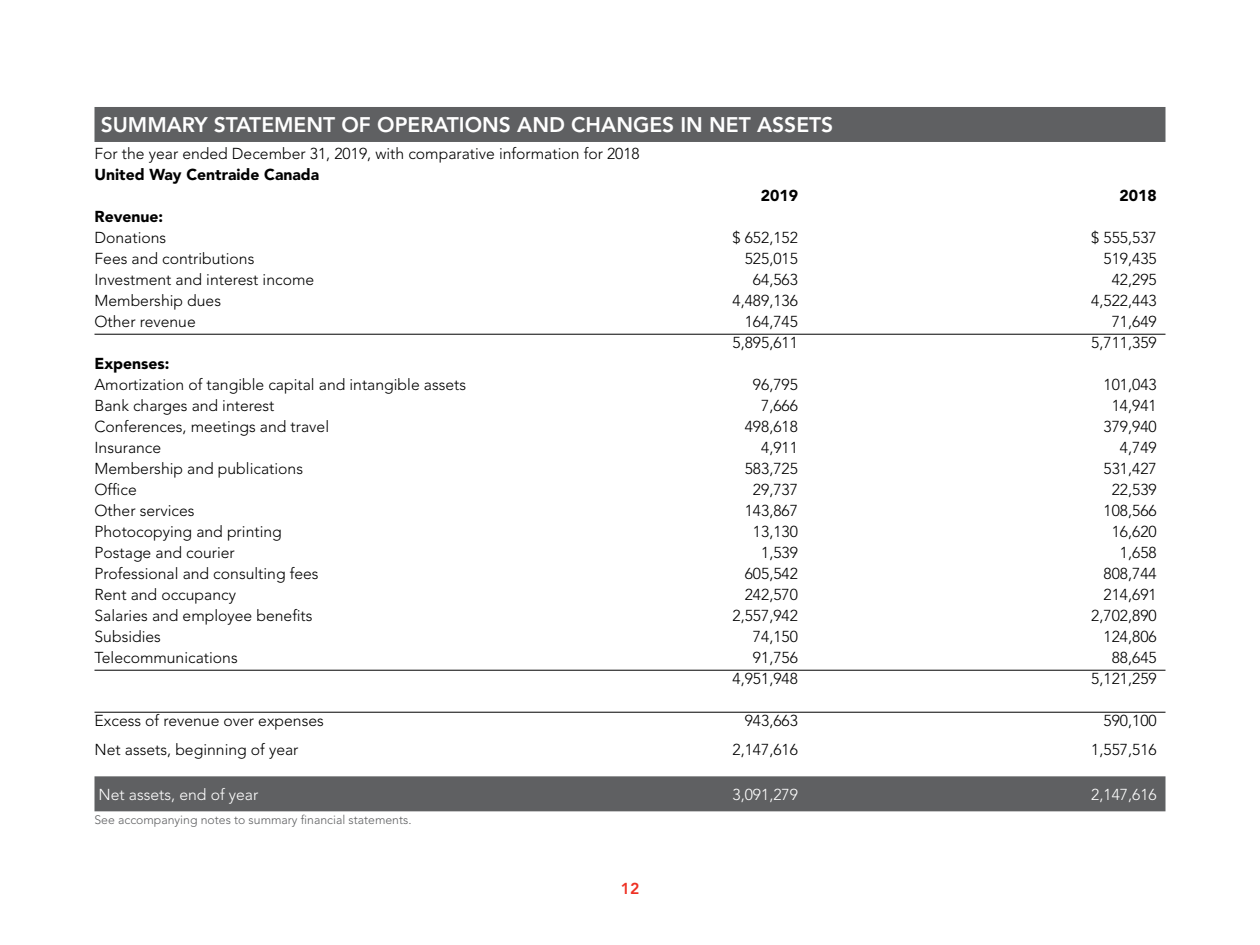
<style>
.page{position:relative;width:1260px;height:945px;background:#fff}
.page>*{position:absolute;margin:0;border:0;box-sizing:border-box;transform-origin:0 0}
.t1{font:800 21px "Avenir";color:#fff}
.t2{font:300 15.75px "Avenir";color:#000}
.t3{font:900 15.75px "Avenir";color:#000}
.t4{font:300 15.75px "Avenir";color:#fff}
.t5{font:800 15.75px "Avenir";color:#ee3124}
.t6{font:300 12.25px "Avenir";color:#5f6062}
</style>
<div class="page">
<div style="left:94px;top:107px;width:1072px;height:35px;background:#5f6062"></div>
<hr style="left:94px;top:334px;width:1072px;height:1px;background:#000">
<hr style="left:94px;top:670px;width:1072px;height:1px;background:#000">
<hr style="left:94px;top:712px;width:1072px;height:1px;background:#000">
<div style="left:94px;top:776px;width:1072px;height:35px;background:#5f6062"></div>
<h1 class="t1" style="left:101px;top:113px;width:734px">SUMMARY STATEMENT OF OPERATIONS AND CHANGES IN NET ASSETS</h1>
<p class="t2" style="left:94px;top:145px;width:547px">For the year ended December 31, 2019, with comparative information for 2018</p>
<p class="t3" style="left:94px;top:165px;width:226px">United Way Centraide Canada</p>
<p class="t3" style="left:761px;top:186px;width:39px">2019</p>
<p class="t3" style="left:1119px;top:186px;width:39px">2018</p>
<p class="t3" style="left:94px;top:207px;width:70px">Revenue:</p>
<p class="t2" style="left:94px;top:229px;width:73px">Donations</p>
<p class="t2" style="left:732px;top:229px;width:67px">$ 652,152</p>
<p class="t2" style="left:1091px;top:229px;width:67px">$ 555,537</p>
<p class="t2" style="left:94px;top:250px;width:161px">Fees and contributions</p>
<p class="t2" style="left:745px;top:250px;width:55px">525,015</p>
<p class="t2" style="left:1104px;top:250px;width:55px">519,435</p>
<p class="t2" style="left:94px;top:271px;width:221px">Investment and interest income</p>
<p class="t2" style="left:753px;top:271px;width:47px">64,563</p>
<p class="t2" style="left:1112px;top:271px;width:47px">42,295</p>
<p class="t2" style="left:94px;top:292px;width:128px">Membership dues</p>
<p class="t2" style="left:732px;top:292px;width:67px">4,489,136</p>
<p class="t2" style="left:1091px;top:292px;width:67px">4,522,443</p>
<p class="t2" style="left:94px;top:313px;width:103px">Other revenue</p>
<p class="t2" style="left:745px;top:313px;width:55px">164,745</p>
<p class="t2" style="left:1112px;top:313px;width:47px">71,649</p>
<p class="t2" style="left:732px;top:334px;width:67px">5,895,611</p>
<p class="t2" style="left:1091px;top:334px;width:67px">5,711,359</p>
<p class="t3" style="left:94px;top:354px;width:76px">Expenses:</p>
<p class="t2" style="left:94px;top:376px;width:373px">Amortization of tangible capital and intangible assets</p>
<p class="t2" style="left:753px;top:376px;width:47px">96,795</p>
<p class="t2" style="left:1104px;top:376px;width:55px">101,043</p>
<p class="t2" style="left:94px;top:397px;width:182px">Bank charges and interest</p>
<p class="t2" style="left:761px;top:397px;width:38px">7,666</p>
<p class="t2" style="left:1112px;top:397px;width:47px">14,941</p>
<p class="t2" style="left:94px;top:418px;width:236px">Conferences, meetings and travel</p>
<p class="t2" style="left:745px;top:418px;width:55px">498,618</p>
<p class="t2" style="left:1104px;top:418px;width:55px">379,940</p>
<p class="t2" style="left:94px;top:439px;width:68px">Insurance</p>
<p class="t2" style="left:761px;top:439px;width:38px">4,911</p>
<p class="t2" style="left:1120px;top:439px;width:38px">4,749</p>
<p class="t2" style="left:95px;top:460px;width:210px">Membership and publications</p>
<p class="t2" style="left:745px;top:460px;width:55px">583,725</p>
<p class="t2" style="left:1104px;top:460px;width:55px">531,427</p>
<p class="t2" style="left:95px;top:481px;width:44px">Office</p>
<p class="t2" style="left:753px;top:481px;width:47px">29,737</p>
<p class="t2" style="left:1112px;top:481px;width:47px">22,539</p>
<p class="t2" style="left:95px;top:502px;width:102px">Other services</p>
<p class="t2" style="left:745px;top:502px;width:55px">143,867</p>
<p class="t2" style="left:1104px;top:502px;width:55px">108,566</p>
<p class="t2" style="left:95px;top:523px;width:189px">Photocopying and printing</p>
<p class="t2" style="left:753px;top:523px;width:47px">13,130</p>
<p class="t2" style="left:1112px;top:523px;width:47px">16,620</p>
<p class="t2" style="left:95px;top:544px;width:142px">Postage and courier</p>
<p class="t2" style="left:761px;top:544px;width:38px">1,539</p>
<p class="t2" style="left:1120px;top:544px;width:38px">1,658</p>
<p class="t2" style="left:95px;top:565px;width:226px">Professional and consulting fees</p>
<p class="t2" style="left:745px;top:565px;width:55px">605,542</p>
<p class="t2" style="left:1104px;top:565px;width:55px">808,744</p>
<p class="t2" style="left:95px;top:586px;width:143px">Rent and occupancy</p>
<p class="t2" style="left:745px;top:586px;width:55px">242,570</p>
<p class="t2" style="left:1104px;top:586px;width:55px">214,691</p>
<p class="t2" style="left:95px;top:607px;width:219px">Salaries and employee benefits</p>
<p class="t2" style="left:733px;top:607px;width:67px">2,557,942</p>
<p class="t2" style="left:1091px;top:607px;width:67px">2,702,890</p>
<p class="t2" style="left:95px;top:628px;width:68px">Subsidies</p>
<p class="t2" style="left:753px;top:628px;width:47px">74,150</p>
<p class="t2" style="left:1104px;top:628px;width:55px">124,806</p>
<p class="t2" style="left:95px;top:649px;width:145px">Telecommunications</p>
<p class="t2" style="left:753px;top:649px;width:47px">91,756</p>
<p class="t2" style="left:1112px;top:649px;width:47px">88,645</p>
<p class="t2" style="left:733px;top:670px;width:67px">4,951,948</p>
<p class="t2" style="left:1091px;top:670px;width:67px">5,121,259</p>
<p class="t2" style="left:95px;top:712px;width:231px">Excess of revenue over expenses</p>
<p class="t2" style="left:745px;top:712px;width:55px">943,663</p>
<p class="t2" style="left:1104px;top:712px;width:55px">590,100</p>
<p class="t2" style="left:95px;top:741px;width:205px">Net assets, beginning of year</p>
<p class="t2" style="left:733px;top:741px;width:67px">2,147,616</p>
<p class="t2" style="left:1091px;top:741px;width:67px">1,557,516</p>
<p class="t4" style="left:99px;top:785px;width:161px">Net assets, end of year</p>
<p class="t4" style="left:733px;top:785px;width:67px">3,091,279</p>
<p class="t4" style="left:1091px;top:785px;width:67px">2,147,616</p>
<p class="t6" style="left:94px;top:812px;width:319px">See accompanying notes to summary financial statements.</p>
<p class="t5" style="left:621px;top:879px;width:20px">12</p>
</div>
